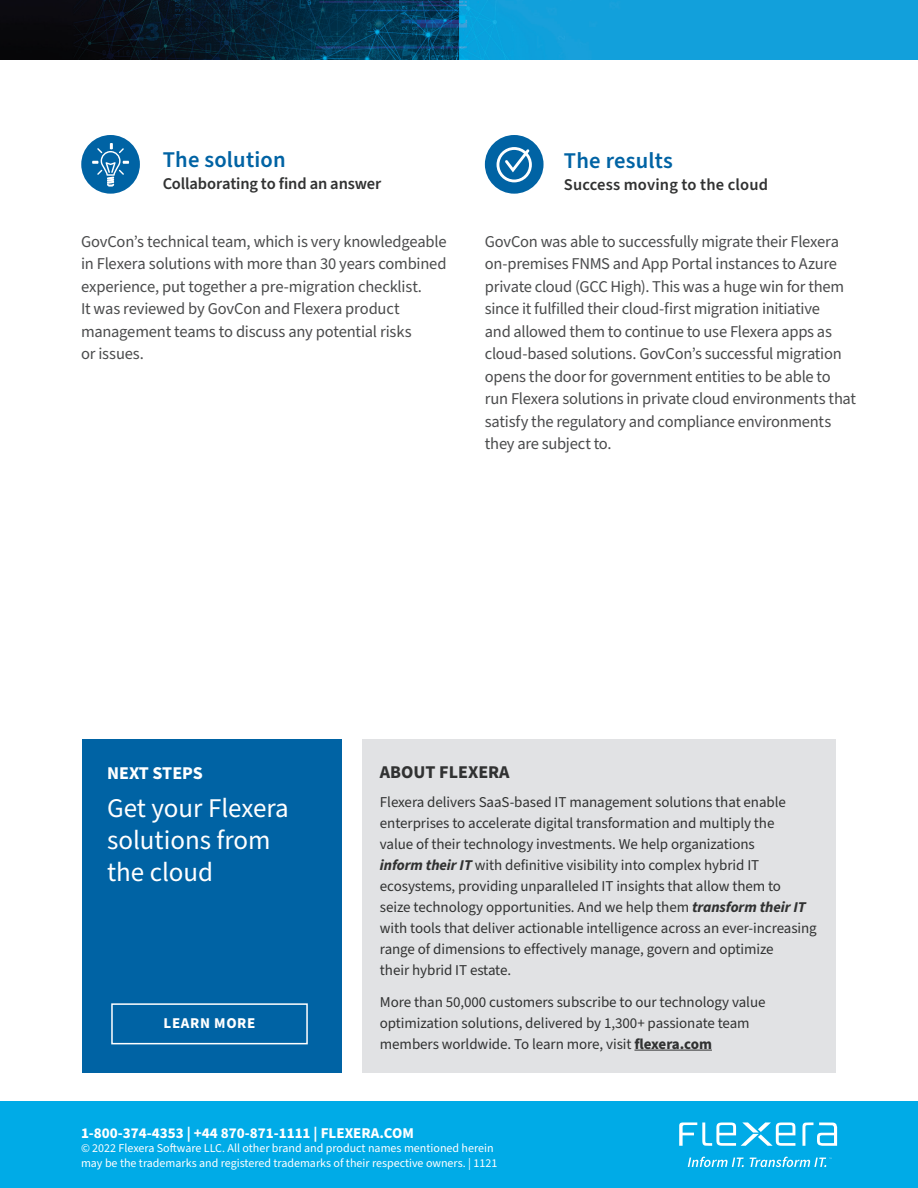
<style>
.page{position:relative;width:918px;height:1188px;background:#fff}
.page>*{position:absolute;margin:0;border:0;box-sizing:border-box;transform-origin:0 0}
.t1{font:27px/32.4px "Source Sans Pro";color:#fff}
.t2{font:600 22.5px "Source Sans Pro";letter-spacing:.01em;color:#0063a4}
.t3{font:700 18px "Source Sans Pro";color:#313232}
.t4{font:700 18px "Source Sans Pro";color:#fff}
.t5{font:16.5px/22.5px "Source Sans Pro";letter-spacing:-.015em;color:#4b4c4d}
.t6{font:600 16.5px "Source Sans Pro";letter-spacing:-.005em;color:#313232}
.t7{font:15px/21px "Source Sans Pro";letter-spacing:-.005em;color:#313232}
.t8{font:700 15px "Source Sans Pro";color:#fff}
.t9{font:700 15px "Source Sans Pro";letter-spacing:.04em;color:#fff}
.t10{font:12px/14.4px "Source Sans Pro";color:#fff}
.s1{font-weight:700;font-style:italic}
.s2{font-weight:700}
</style>
<div class="page">
<img style="left:0;top:0;width:918px;height:60px">
<div style="left:0;top:1102px;width:918px;height:86px;background:#00abe7"></div>
<div style="left:82px;top:739px;width:259px;height:334px;background:#0063a4"></div>
<div style="left:363px;top:739px;width:473px;height:334px;background:#e1e2e4"></div>
<hr style="left:634px;top:1050px;width:78px;height:1px;background:#313232">
<svg style="left:688px;top:1157px;width:56px;height:10px"></svg>
<svg style="left:750px;top:1157px;width:82px;height:10px"></svg>
<svg style="left:802px;top:1122px;width:35px;height:24px"></svg>
<svg style="left:679px;top:1122px;width:116px;height:24px"></svg>
<div style="left:111px;top:1003px;width:197px;height:41px;border:2px solid #fff"></div>
<div style="left:485px;top:135px;width:59px;height:59px;background:#0063a4;border-radius:50%"></div>
<svg style="left:497px;top:147px;width:35px;height:35px"></svg>
<div style="left:81px;top:135px;width:59px;height:59px;background:#0063a4;border-radius:50%"></div>
<svg style="left:92px;top:143px;width:37px;height:44px"></svg>
<h2 class="t2" style="left:163px;top:144px;width:125px">The solution</h2>
<p class="t6" style="left:163px;top:173px;width:220px">Collaborating to find an answer</p>
<p class="t5" style="left:81px;top:230px;width:367px">GovCon’s technical team, which is very knowledgeable in Flexera solutions with more than 30 years combined experience, put together a pre-migration checklist.<br>It was reviewed by GovCon and Flexera product management teams to discuss any potential risks<br>or issues.</p>
<h2 class="t2" style="left:564px;top:145px;width:110px">The results</h2>
<p class="t6" style="left:564px;top:174px;width:206px">Success moving to the cloud</p>
<p class="t5" style="left:485px;top:230px;width:373px">GovCon was able to successfully migrate their Flexera on-premises FNMS and App Portal instances to Azure private cloud (GCC High). This was a huge win for them since it fulfilled their cloud-first migration initiative<br>and allowed them to continue to use Flexera apps as cloud-based solutions. GovCon’s successful migration opens the door for government entities to be able to run Flexera solutions in private cloud environments that satisfy the regulatory and compliance environments they are subject to.</p>
<p class="t4" style="left:107px;top:761px;width:97px">NEXT STEPS</p>
<h1 class="t1" style="left:107px;top:792px;width:183px">Get your Flexera solutions from the cloud</h1>
<p class="t9" style="left:164px;top:1013px;width:93px">LEARN MORE</p>
<p class="t3" style="left:380px;top:760px;width:131px">ABOUT FLEXERA</p>
<p class="t7" style="left:380px;top:792px;width:438px">Flexera delivers SaaS-based IT management solutions that enable enterprises to accelerate digital transformation and multiply the<br>value of their technology investments. We help organizations<br><span class="s1">inform their IT</span> with definitive visibility into complex hybrid IT ecosystems, providing unparalleled IT insights that allow them to<br>seize technology opportunities. And we help them <span class="s1">transform their IT </span>with tools that deliver actionable intelligence across an ever-increasing range of dimensions to effectively manage, govern and optimize<br>their hybrid IT estate.</p>
<p class="t7" style="left:380px;top:992px;width:387px">More than 50,000 customers subscribe to our technology value optimization solutions, delivered by 1,300+ passionate team members worldwide. To learn more, visit <span class="s2">flexera.com</span></p>
<p class="t8" style="left:81px;top:1123px;width:334px">1-800-374-4353 | +44 870-871-1111 | FLEXERA.COM</p>
<p class="t10" style="left:81px;top:1141px;width:418px">© 2022 Flexera Software LLC. All other brand and product names mentioned herein may be the trademarks and registered trademarks of their respective owners. | 1121</p>
</div>
